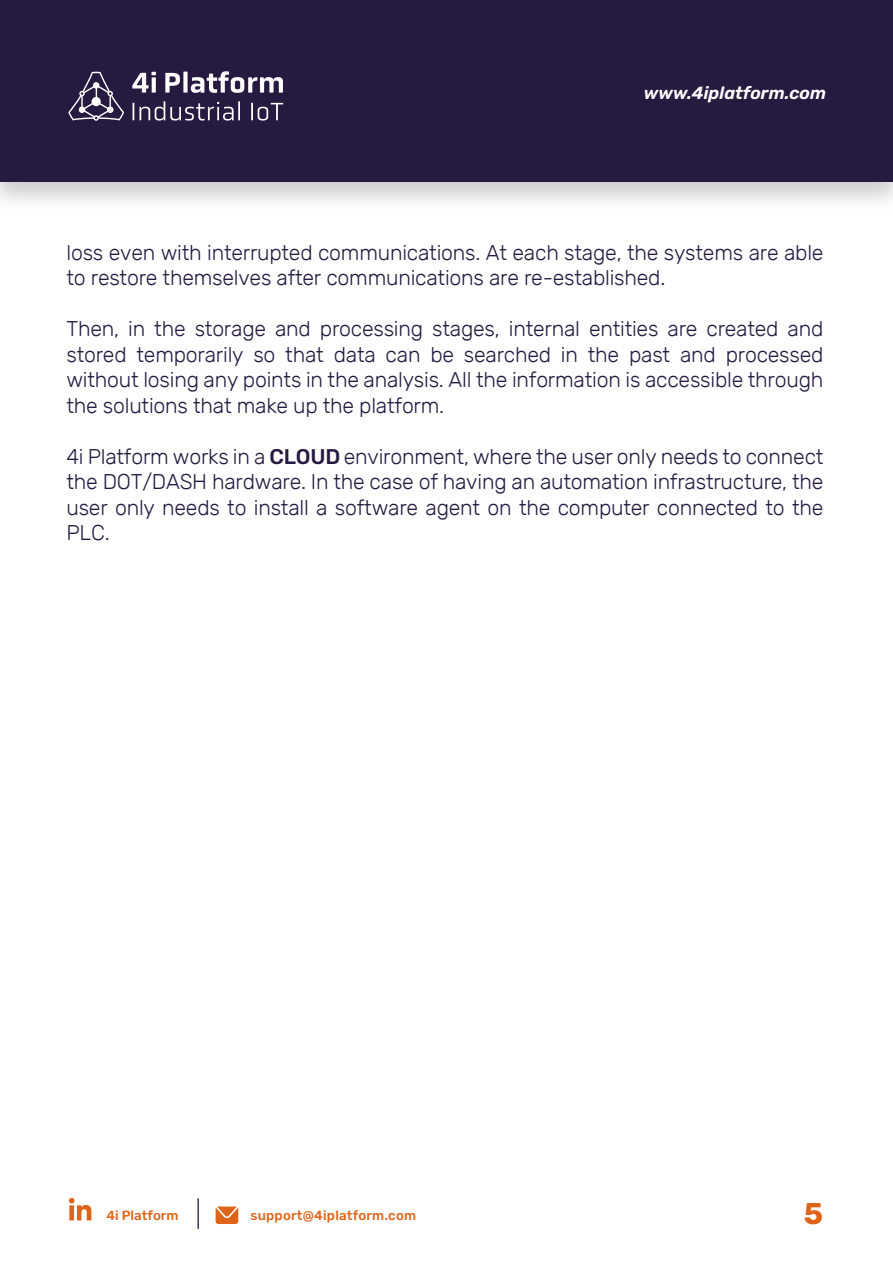
<style>
.page{position:relative;width:893px;height:1263px;background:#fff}
.page>*{position:absolute;margin:0;border:0;box-sizing:border-box;transform-origin:0 0}
.t1{font:700 30px "Rubik";color:#dd6418}
.t2{font:300 21.3px/25.5px "Rubik";letter-spacing:-.01em;color:#261a41;text-align:justify}
.t3{font:italic 600 17.55px "Rubik";color:#fff}
.t4{font:500 13.35px "Rubik";letter-spacing:.015em;color:#dd6418}
.s1{font-weight:500}
</style>
<div class="page">
<div style="left:0;top:0;width:893px;height:182px;background:#261a41"></div>
<svg style="left:132px;top:72px;width:24px;height:21px"></svg>
<svg style="left:165px;top:71px;width:118px;height:22px"></svg>
<svg style="left:133px;top:103px;width:1px;height:17px"></svg>
<svg style="left:140px;top:101px;width:100px;height:20px"></svg>
<svg style="left:251px;top:103px;width:32px;height:18px"></svg>
<svg style="left:68px;top:72px;width:56px;height:49px"></svg>
<svg style="left:216px;top:1206px;width:22px;height:18px"></svg>
<svg style="left:69px;top:1198px;width:22px;height:22px"></svg>
<hr style="left:197px;top:1198px;width:2px;height:31px;background:#261a41">
<p class="t3" style="left:644px;top:83px;width:184px">www.4iplatform.com</p>
<p class="t2" style="left:66px;top:240px;width:758px">loss even with interrupted communications. At each stage, the systems are able to restore themselves after communications are re-established.</p>
<p class="t2" style="left:66px;top:317px;width:758px">Then, in the storage and processing stages, internal entities are created and stored temporarily so that data can be searched in the past and processed without losing any points in the analysis. All the information is accessible through the solutions that make up the platform.</p>
<p class="t2" style="left:66px;top:444px;width:758px">4i Platform works in a <span class="s1">CLOUD</span> environment, where the user only needs to connect the DOT/DASH hardware. In the case of having an automation infrastructure, the user only needs to install a software agent on the computer connected to the PLC.</p>
<p class="t4" style="left:107px;top:1208px;width:73px">4i Platform</p>
<p class="t4" style="left:250px;top:1208px;width:167px">support@4iplatform.com</p>
<h1 class="t1" style="left:804px;top:1197px;width:21px">5</h1>
</div>
